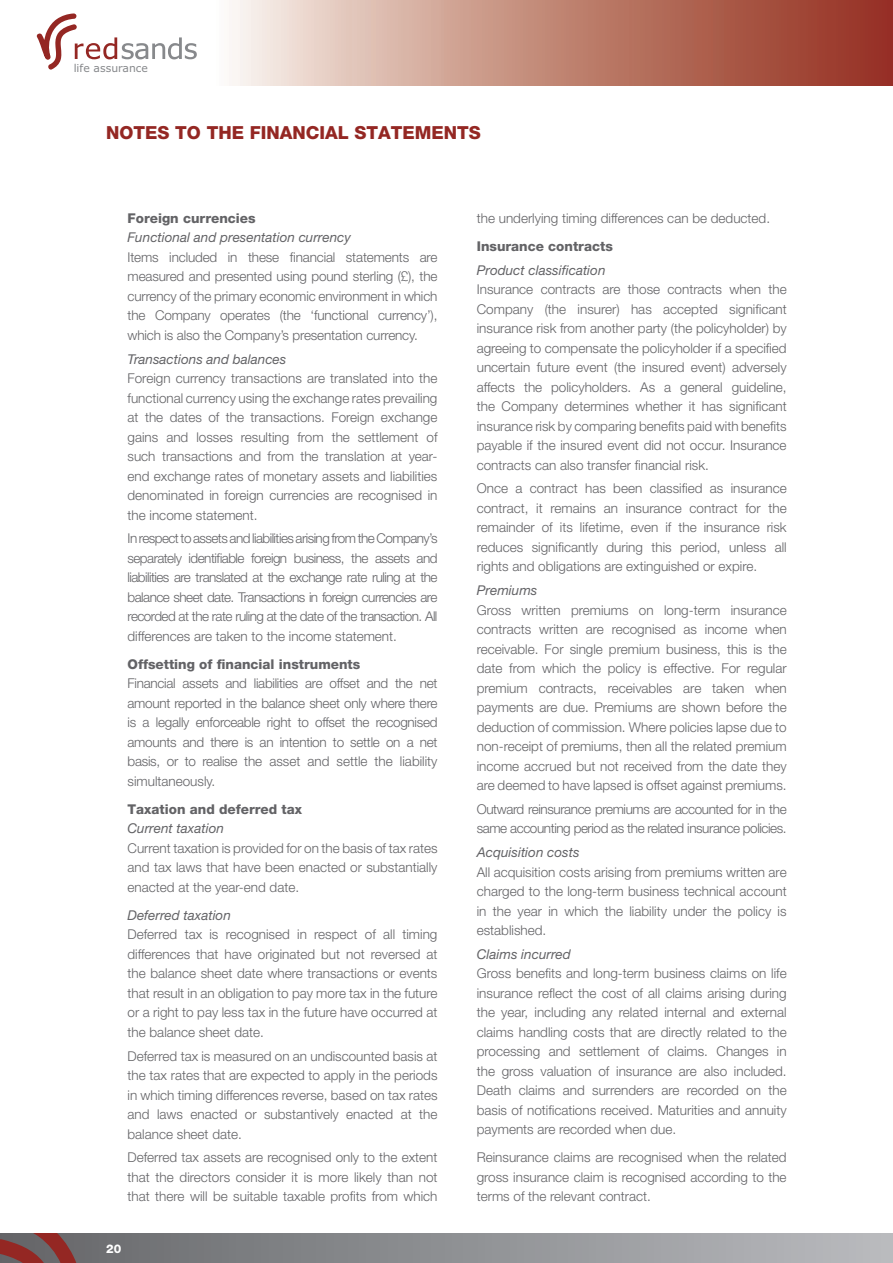
<style>
.page{position:relative;width:893px;height:1263px;background:#fff}
.page>*{position:absolute;margin:0;border:0;box-sizing:border-box;transform-origin:0 0}
.t1{font:800 18px "Helvetica Neue";color:#942723}
.t2{font:300 13.5px/19.5px "Helvetica Neue";color:#636366;text-align:justify}
.t3{font:italic 13.5px "Helvetica Neue";color:#636366}
.t4{font:300 13.5px/19.5px "Helvetica Neue";letter-spacing:-.03em;color:#636366}
.t5{font:800 13.5px "Helvetica Neue";color:#636366}
.t6{font:800 12px "Helvetica Neue";color:#fff}
.t7{font:10.8px "Verdana";color:#87898c}
</style>
<div class="page">
<svg style="left:102px;top:1233px;width:791px;height:30px;background:#939498"></svg>
<svg style="left:0;top:1233px;width:102px;height:30px;background:#785152"></svg>
<svg style="left:232px;top:0;width:661px;height:85px;background:#c2897a"></svg>
<svg style="left:37px;top:13px;width:160px;height:57px"></svg>
<p class="t7" style="left:74px;top:61px;width:76px">life assurance</p>
<h1 class="t1" style="left:106px;top:122px;width:376px">NOTES TO THE FINANCIAL STATEMENTS</h1>
<p class="t5" style="left:128px;top:210px;width:130px">Foreign currencies</p>
<p class="t3" style="left:128px;top:230px;width:225px">Functional and presentation currency</p>
<p class="t2" style="left:128px;top:247px;width:311px">Items included in these financial statements are measured and presented using pound sterling (£), the currency of the primary economic environment in which the Company operates (the ‘functional currency’), which is also the Company’s presentation currency.</p>
<p class="t3" style="left:128px;top:351px;width:160px">Transactions and balances</p>
<p class="t2" style="left:128px;top:368px;width:311px">Foreign currency transactions are translated into the functional currency using the exchange rates prevailing at the dates of the transactions. Foreign exchange gains and losses resulting from the settlement of such transactions and from the translation at year&shy;end exchange rates of monetary assets and liabilities denominated in foreign currencies are recognised in the income statement.</p>
<p class="t2" style="left:128px;top:528px;width:311px">In respect to assets and liabilities arising from the Company’s separately identifiable foreign business, the assets and liabilities are translated at the exchange rate ruling at the balance sheet date. Transactions in foreign currencies are recorded at the rate ruling at the date of the transaction. All differences are taken to the income statement.</p>
<p class="t5" style="left:128px;top:656px;width:234px">Offsetting of financial instruments</p>
<p class="t2" style="left:128px;top:673px;width:311px">Financial assets and liabilities are offset and the net amount reported in the balance sheet only where there is a legally enforceable right to offset the recognised amounts and there is an intention to settle on a net basis, or to realise the asset and settle the liability simultaneously.</p>
<p class="t5" style="left:128px;top:801px;width:176px">Taxation and deferred tax</p>
<p class="t3" style="left:128px;top:820px;width:98px">Current taxation</p>
<p class="t2" style="left:128px;top:838px;width:311px">Current taxation is provided for on the basis of tax rates and tax laws that have been enacted or substantially enacted at the year-end date.</p>
<p class="t3" style="left:128px;top:907px;width:105px">Deferred taxation</p>
<p class="t2" style="left:128px;top:924px;width:311px">Deferred tax is recognised in respect of all timing differences that have originated but not reversed at the balance sheet date where transactions or events that result in an obligation to pay more tax in the future or a right to pay less tax in the future have occurred at the balance sheet date.</p>
<p class="t2" style="left:128px;top:1046px;width:311px">Deferred tax is measured on an undiscounted basis at the tax rates that are expected to apply in the periods in which timing differences reverse, based on tax rates and laws enacted or substantively enacted at the balance sheet date.</p>
<p class="t2" style="left:128px;top:1147px;width:311px">Deferred tax assets are recognised only to the extent that the directors consider it is more likely than not that there will be suitable taxable profits from which</p>
<p class="t6" style="left:106px;top:1241px;width:17px">20</p>
<p class="t2" style="left:477px;top:208px;width:295px">the underlying timing differences can be deducted.</p>
<p class="t5" style="left:477px;top:238px;width:138px">Insurance contracts</p>
<p class="t3" style="left:477px;top:262px;width:130px">Product classification</p>
<p class="t2" style="left:477px;top:279px;width:311px">Insurance contracts are those contracts when the Company (the insurer) has accepted significant insurance risk from another party (the policyholder) by agreeing to compensate the policyholder if a specified uncertain future event (the insured event) adversely affects the policyholders. As a general guideline, the Company determines whether it has significant insurance risk by comparing benefits paid with benefits payable if the insured event did not occur. Insurance contracts can also transfer financial risk.</p>
<p class="t2" style="left:477px;top:479px;width:311px">Once a contract has been classified as insurance contract, it remains an insurance contract for the remainder of its lifetime, even if the insurance risk reduces significantly during this period, unless all rights and obligations are extinguished or expire.</p>
<p class="t3" style="left:477px;top:582px;width:62px">Premiums</p>
<p class="t2" style="left:477px;top:600px;width:311px">Gross written premiums on long-term insurance contracts written are recognised as income when receivable. For single premium business, this is the date from which the policy is effective. For regular premium contracts, receivables are taken when payments are due. Premiums are shown before the deduction of commission. Where policies lapse due to non-receipt of premiums, then all the related premium income accrued but not received from the date they are deemed to have lapsed is offset against premiums.</p>
<p class="t4" style="left:477px;top:799px;width:311px">Outward reinsurance premiums are accounted for in the same accounting period as the related insurance policies.</p>
<p class="t3" style="left:477px;top:844px;width:104px">Acquisition costs</p>
<p class="t2" style="left:477px;top:862px;width:311px">All acquisition costs arising from premiums written are charged to the long-term business technical account in the year in which the liability under the policy is established.</p>
<p class="t3" style="left:477px;top:946px;width:96px">Claims incurred</p>
<p class="t2" style="left:477px;top:963px;width:311px">Gross benefits and long-term business claims on life insurance reflect the cost of all claims arising during the year, including any related internal and external claims handling costs that are directly related to the processing and settlement of claims. Changes in the gross valuation of insurance are also included.<br>Death claims and surrenders are recorded on the basis of notifications received. Maturities and annuity payments are recorded when due.</p>
<p class="t2" style="left:477px;top:1147px;width:311px">Reinsurance claims are recognised when the related gross insurance claim is recognised according to the terms of the relevant contract.</p>
</div>
